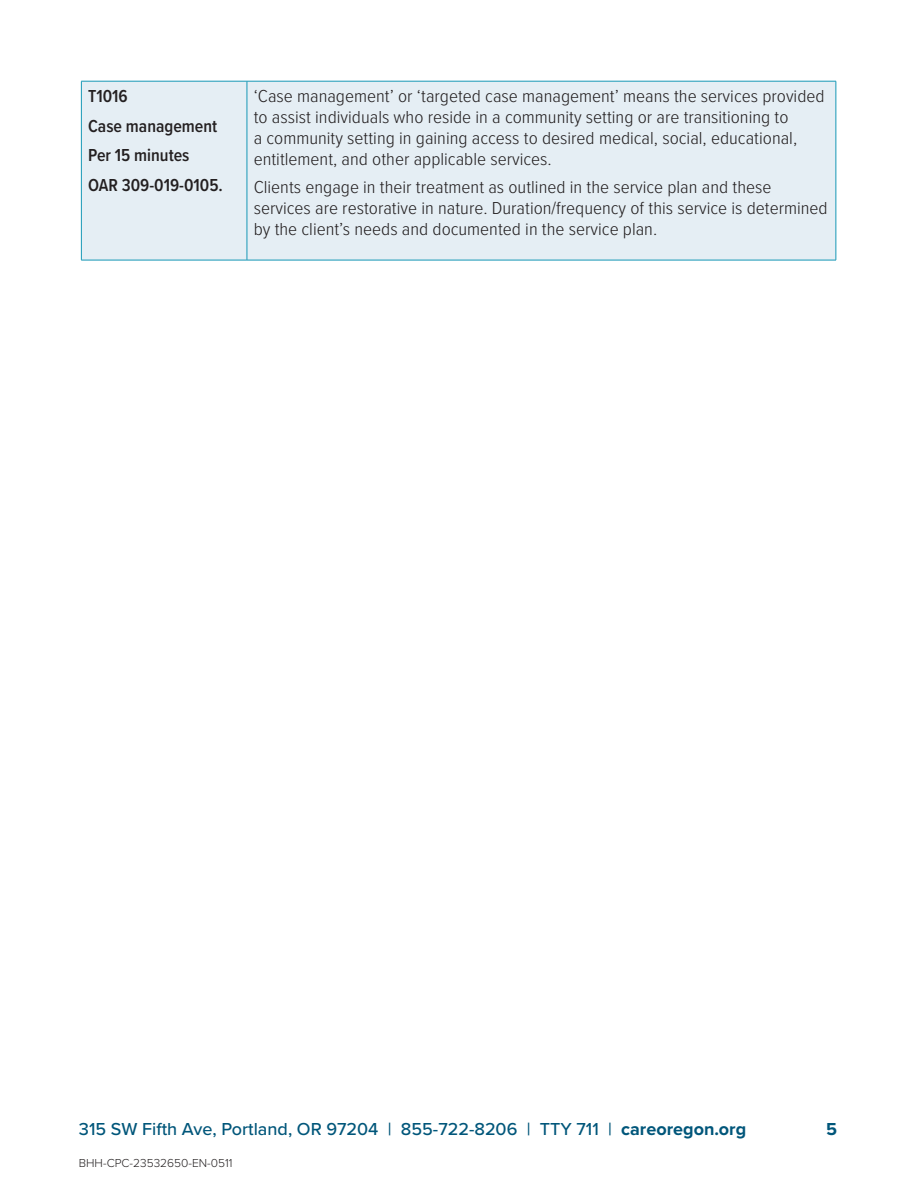
<style>
.page{position:relative;width:918px;height:1188px;background:#fff}
.page>*{position:absolute;margin:0;border:0;box-sizing:border-box;transform-origin:0 0}
.table__text_2{font:300 18px/21px "Proxima Nova Cond";color:#231f20;scale:1.08 1}
.t1{font:500 18px "Proxima Nova";color:#00567a}
.table__text_1{font:600 18px "Proxima Nova Cond";color:#231f20}
.t2{font:700 18px "Proxima Nova";color:#00567a}
.t3{font:300 12px "Proxima Nova";color:#231f20}
.s1{font-weight:700}
</style>
<div class="page">
<div style="left:82px;top:82px;width:754px;height:178px;background:#e5eef4"></div>
<hr style="left:247px;top:81px;width:1px;height:179px;background:#1798b6">
<hr style="left:81px;top:81px;width:166px;height:1px;background:#1798b6">
<hr style="left:81px;top:81px;width:1px;height:179px;background:#1798b6">
<hr style="left:247px;top:81px;width:589px;height:1px;background:#1798b6">
<hr style="left:836px;top:81px;width:1px;height:179px;background:#1798b6">
<hr style="left:81px;top:260px;width:166px;height:1px;background:#1798b6">
<hr style="left:247px;top:260px;width:589px;height:1px;background:#1798b6">
<p class="table__text_1" style="left:88px;top:83px;width:41px">T1016</p>
<p class="table__text_1" style="left:88px;top:113px;width:131px">Case management</p>
<p class="table__text_1" style="left:88px;top:142px;width:103px">Per 15 minutes</p>
<p class="table__text_1" style="left:88px;top:172px;width:136px">OAR 309-019-0105.</p>
<p class="table__text_2" style="left:254px;top:85px;width:530px">‘Case management’ or ‘targeted case management’ means the services provided to assist individuals who reside in a community setting or are transitioning to<br>a community setting in gaining access to desired medical, social, educational, entitlement, and other applicable services.</p>
<p class="table__text_2" style="left:254px;top:175px;width:533px">Clients engage in their treatment as outlined in the service plan and these services are restorative in nature. Duration/frequency of this service is determined by the client’s needs and documented in the service plan.</p>
<p class="t1" style="left:79px;top:1115px;width:669px">315 SW Fifth Ave, Portland, OR 97204 | 855-722-8206 | TTY 711 | <span class="s1">careoregon.org</span></p>
<p class="t2" style="left:826px;top:1116px;width:12px">5</p>
<p class="t3" style="left:79px;top:1154px;width:155px">BHH-CPC-23532650-EN-0511</p>
</div>
